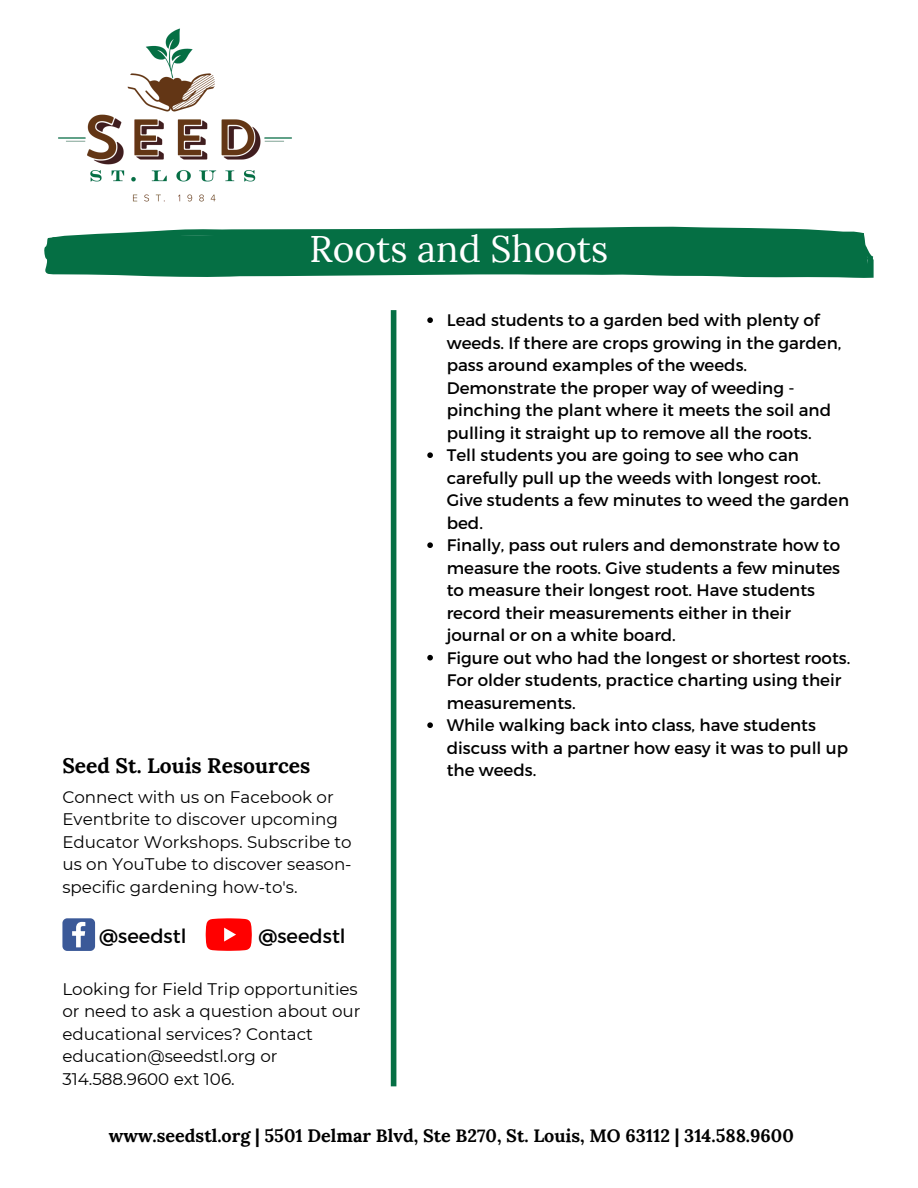
<style>
.page{position:relative;width:918px;height:1188px;background:#fff}
.page>*{position:absolute;margin:0;border:0;box-sizing:border-box;transform-origin:0 0}
.t1{font:37.05px "Lora";color:#fff}
.t2{font:700 21px "Lora";color:#000}
.t3{font:19.5px "Montserrat";color:#000}
.t4{font:700 18px "Lora";color:#000}
.t5{font:16.8px/22.5px "Montserrat";color:#000}
</style>
<div class="page">
<img style="left:58px;top:28px;width:234px;height:174px">
<div style="left:391px;top:310px;width:5px;height:776px;background:#056f44"></div>
<svg style="left:62px;top:918px;width:33px;height:33px"></svg>
<svg style="left:206px;top:918px;width:46px;height:33px;background:#ff2020"></svg>
<svg style="left:44px;top:227px;width:829px;height:51px;background:#1d7d56"></svg>
<svg style="left:427px;top:317px;width:6px;height:6px"></svg>
<svg style="left:427px;top:452px;width:6px;height:6px"></svg>
<svg style="left:427px;top:542px;width:6px;height:6px"></svg>
<svg style="left:427px;top:655px;width:6px;height:6px"></svg>
<svg style="left:427px;top:722px;width:6px;height:6px"></svg>
<h1 class="t1" style="left:310px;top:225px;width:300px">Roots and Shoots</h1>
<p class="t5" style="left:447px;top:308px;width:405px">Lead students to a garden bed with plenty of weeds. If there are crops growing in the garden, pass around examples of the weeds.<br>Demonstrate the proper way of weeding - pinching the plant where it meets the soil and pulling it straight up to remove all the roots.<br>Tell students you are going to see who can carefully pull up the weeds with longest root.<br>Give students a few minutes to weed the garden bed.<br>Finally, pass out rulers and demonstrate how to measure the roots. Give students a few minutes to measure their longest root. Have students record their measurements either in their journal or on a white board.<br>Figure out who had the longest or shortest roots.<br>For older students, practice charting using their measurements.<br>While walking back into class, have students discuss with a partner how easy it was to pull up</p>
<p class="t2" style="left:62px;top:752px;width:250px">Seed St. Louis Resources</p>
<p class="t5" style="left:447px;top:758px;width:91px">the weeds.</p>
<p class="t5" style="left:62px;top:785px;width:291px">Connect with us on Facebook or<br>Eventbrite to discover upcoming<br>Educator Workshops. Subscribe to us on YouTube to discover season&shy;specific gardening how-to's.</p>
<p class="t3" style="left:99px;top:923px;width:89px">@seedstl</p>
<p class="t3" style="left:259px;top:923px;width:89px">@seedstl</p>
<p class="t5" style="left:62px;top:977px;width:299px">Looking for Field Trip opportunities or need to ask a question about our educational services? Contact education@seedstl.org or<br>314.588.9600 ext 106.</p>
<p class="t4" style="left:109px;top:1124px;width:686px">www.seedstl.org | 5501 Delmar Blvd, Ste B270, St. Louis, MO 63112 | 314.588.9600</p>
</div>
